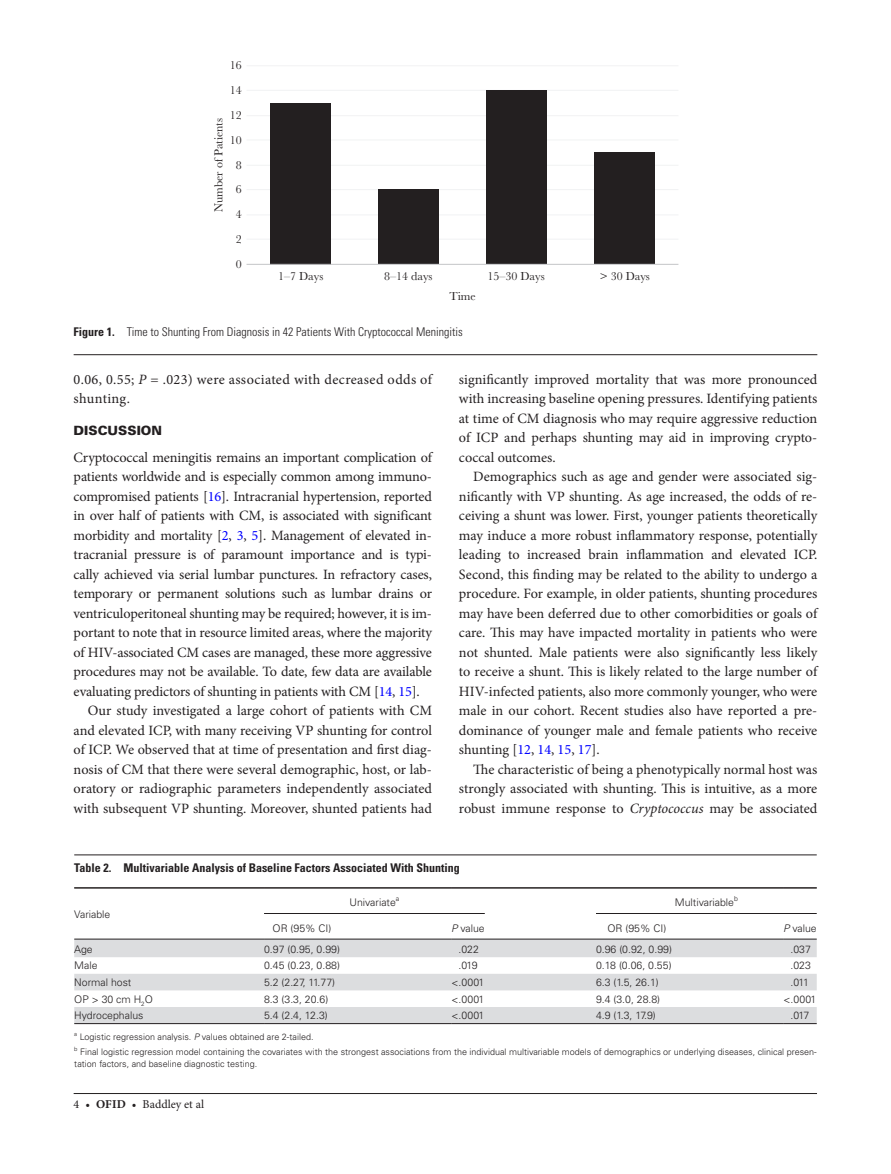
<style>
.page{position:relative;width:891px;height:1174px;background:#fff}
.page>*{position:absolute;margin:0;border:0;box-sizing:border-box;transform-origin:0 0}
.t1{font:14.25px/19.5px "Minion Pro";letter-spacing:-.01em;color:#231f20;text-align:justify}
.t2{font:14.25px/19.5px "Minion Pro";letter-spacing:.025em;color:#231f20}
.t3{font:900 12.75px "Univers LT Std";color:#231f20}
.t4{font:300 condensed 12px "Univers LT Std";color:#231f20}
.t5{font:700 condensed 12px "Univers LT Std";color:#231f20}
.t6{font:12px "Baskerville MT Std";color:#231f20}
.t7{font:12px "Minion Pro";letter-spacing:.005em;color:#231f20}
.t8{font:300 10.5px "Univers LT Std";color:#231f20}
.t9{font:300 9px/15px "Univers LT Std";color:#231f20}
.s1{font-weight:700}
.s2{font-style:italic}
.s3{color:#00f}
</style>
<div class="page">
<hr style="left:74px;top:1093px;width:743px;height:1px;background:#231f20">
<hr style="left:74px;top:854px;width:743px;height:1px;background:#231f20">
<svg style="left:74px;top:940px;width:743px;height:83px;fill:#dcdddf"></svg>
<hr style="left:264px;top:887px;width:187px;height:1px;background:#231f20">
<hr style="left:451px;top:887px;width:145px;height:1px;background:#231f20">
<hr style="left:596px;top:887px;width:187px;height:1px;background:#231f20">
<hr style="left:783px;top:887px;width:34px;height:1px;background:#231f20">
<hr style="left:264px;top:939px;width:187px;height:1px;background:#231f20">
<hr style="left:451px;top:939px;width:145px;height:1px;background:#231f20">
<hr style="left:596px;top:939px;width:187px;height:1px;background:#231f20">
<hr style="left:783px;top:939px;width:34px;height:1px;background:#231f20">
<hr style="left:74px;top:1023px;width:190px;height:1px;background:#231f20">
<hr style="left:264px;top:1023px;width:187px;height:1px;background:#231f20">
<hr style="left:451px;top:1023px;width:145px;height:1px;background:#231f20">
<hr style="left:596px;top:1023px;width:187px;height:1px;background:#231f20">
<hr style="left:783px;top:1023px;width:34px;height:1px;background:#231f20">
<hr style="left:74px;top:887px;width:190px;height:1px;background:#231f20">
<hr style="left:74px;top:939px;width:190px;height:1px;background:#231f20">
<hr style="left:264px;top:913px;width:221px;height:1px;background:#231f20">
<hr style="left:596px;top:913px;width:221px;height:1px;background:#231f20">
<hr style="left:74px;top:354px;width:743px;height:1px;background:#231f20">
<hr style="left:247px;top:65px;width:431px;height:1px;background:#f2f3f4">
<hr style="left:247px;top:90px;width:431px;height:1px;background:#f2f3f4">
<hr style="left:247px;top:115px;width:431px;height:1px;background:#f2f3f4">
<hr style="left:247px;top:139px;width:431px;height:1px;background:#f2f3f4">
<hr style="left:247px;top:165px;width:431px;height:1px;background:#f2f3f4">
<hr style="left:247px;top:189px;width:431px;height:1px;background:#f2f3f4">
<hr style="left:247px;top:214px;width:431px;height:1px;background:#f2f3f4">
<hr style="left:247px;top:239px;width:431px;height:1px;background:#f2f3f4">
<div style="left:595px;top:153px;width:60px;height:111px;background:#231f20"></div>
<div style="left:486px;top:90px;width:60px;height:174px;background:#231f20"></div>
<div style="left:378px;top:190px;width:61px;height:74px;background:#231f20"></div>
<div style="left:271px;top:103px;width:60px;height:161px;background:#231f20"></div>
<hr style="left:247px;top:264px;width:431px;height:1px;background:#c7c8ca">
<p class="t6" style="left:230px;top:58px;width:13px">16</p>
<p class="t6" style="left:212px;top:212px;width:96px;rotate:-90deg">Number of Patients</p>
<p class="t6" style="left:230px;top:83px;width:13px">14</p>
<p class="t6" style="left:230px;top:108px;width:13px">12</p>
<p class="t6" style="left:230px;top:133px;width:13px">10</p>
<p class="t6" style="left:236px;top:158px;width:7px">8</p>
<p class="t6" style="left:236px;top:183px;width:7px">6</p>
<p class="t6" style="left:236px;top:207px;width:7px">4</p>
<p class="t6" style="left:236px;top:232px;width:7px">2</p>
<p class="t6" style="left:236px;top:257px;width:7px">0</p>
<p class="t6" style="left:278px;top:269px;width:47px">1–7 Days</p>
<p class="t6" style="left:384px;top:269px;width:50px">8–14 days</p>
<p class="t6" style="left:488px;top:269px;width:59px">15–30 Days</p>
<p class="t6" style="left:600px;top:269px;width:52px">&gt; 30 Days</p>
<p class="t6" style="left:449px;top:289px;width:28px">Time</p>
<p class="t4" style="left:74px;top:325px;width:391px"><span class="s1">Figure 1.</span> Time to Shunting From Diagnosis in 42 Patients With Cryptococcal Meningitis</p>
<p class="t2" style="left:74px;top:370px;width:360px">0.06, 0.55; <span class="s2">P</span> = .023) were associated with decreased odds of shunting.</p>
<p class="t3" style="left:74px;top:422px;width:90px">DISCUSSION</p>
<p class="t1" style="left:74px;top:448px;width:360px">Cryptococcal meningitis remains an important complication of</p>
<p class="t1" style="left:74px;top:467px;width:360px">patients worldwide and is especially common among immuno-</p>
<p class="t1" style="left:74px;top:487px;width:360px">compromised patients [<span class="s3">16</span>]. Intracranial hypertension, reported</p>
<p class="t1" style="left:74px;top:506px;width:360px">in over half of patients with CM, is associated with significant</p>
<p class="t1" style="left:74px;top:526px;width:360px">morbidity and mortality [<span class="s3">2</span>, <span class="s3">3</span>, <span class="s3">5</span>]. Management of elevated in-</p>
<p class="t1" style="left:74px;top:545px;width:360px">tracranial pressure is of paramount importance and is typi-</p>
<p class="t1" style="left:74px;top:565px;width:360px">cally achieved via serial lumbar punctures. In refractory cases,</p>
<p class="t1" style="left:74px;top:584px;width:360px">temporary or permanent solutions such as lumbar drains or</p>
<p class="t1" style="left:74px;top:604px;width:360px">ventriculoperitoneal shunting may be required; however, it is im-</p>
<p class="t1" style="left:74px;top:623px;width:360px">portant to note that in resource limited areas, where the majority</p>
<p class="t1" style="left:74px;top:643px;width:360px">of HIV-associated CM cases are managed, these more aggressive</p>
<p class="t1" style="left:74px;top:662px;width:360px">procedures may not be available. To date, few data are available</p>
<p class="t1" style="left:74px;top:681px;width:348px">evaluating predictors of shunting in patients with CM [<span class="s3">14</span>, <span class="s3">15</span>].</p>
<p class="t1" style="left:88px;top:701px;width:346px">Our study investigated a large cohort of patients with CM</p>
<p class="t1" style="left:74px;top:720px;width:360px">and elevated ICP, with many receiving VP shunting for control</p>
<p class="t1" style="left:74px;top:740px;width:360px">of ICP. We observed that at time of presentation and first diag-</p>
<p class="t1" style="left:74px;top:759px;width:360px">nosis of CM that there were several demographic, host, or lab-</p>
<p class="t1" style="left:74px;top:779px;width:360px">oratory or radiographic parameters independently associated</p>
<p class="t1" style="left:74px;top:798px;width:360px">with subsequent VP shunting. Moreover, shunted patients had</p>
<p class="t1" style="left:459px;top:369px;width:360px">significantly improved mortality that was more pronounced with increasing baseline opening pressures. Identifying patients at time of CM diagnosis who may require aggressive reduction of ICP and perhaps shunting may aid in improving crypto&shy;coccal outcomes.</p>
<p class="t1" style="left:459px;top:467px;width:360px;text-indent:14px">Demographics such as age and gender were associated sig&shy;nificantly with VP shunting. As age increased, the odds of re&shy;ceiving a shunt was lower. First, younger patients theoretically may induce a more robust inflammatory response, potentially leading to increased brain inflammation and elevated ICP.<br>Second, this finding may be related to the ability to undergo a procedure. For example, in older patients, shunting procedures may have been deferred due to other comorbidities or goals of care. This may have impacted mortality in patients who were not shunted. Male patients were also significantly less likely to receive a shunt. This is likely related to the large number of HIV-infected patients, also more commonly younger, who were male in our cohort. Recent studies also have reported a pre&shy;dominance of younger male and female patients who receive shunting [<span class="s3">12</span>, <span class="s3">14</span>, <span class="s3">15</span>, <span class="s3">17</span>].</p>
<p class="t1" style="left:459px;top:759px;width:360px;text-indent:14px">The characteristic of being a phenotypically normal host was strongly associated with shunting. This is intuitive, as a more robust immune response to <span class="s2">Cryptococcus</span> may be associated</p>
<p class="t5" style="left:74px;top:860px;width:387px">Table 2. Multivariable Analysis of Baseline Factors Associated With Shunting</p>
<p class="t8" style="left:74px;top:908px;width:38px">Variable</p>
<p class="t8" style="left:349px;top:896px;width:51px">Univariate<sup>a</sup></p>
<p class="t8" style="left:675px;top:896px;width:65px">Multivariable<sup>b</sup></p>
<p class="t8" style="left:273px;top:922px;width:60px">OR (95% CI)</p>
<p class="t8" style="left:451px;top:922px;width:35px"><span class="s2">P</span> value</p>
<p class="t8" style="left:607px;top:922px;width:60px">OR (95% CI)</p>
<p class="t8" style="left:783px;top:922px;width:35px"><span class="s2">P</span> value</p>
<p class="t8" style="left:74px;top:943px;width:20px">Age</p>
<p class="t8" style="left:264px;top:943px;width:77px">0.97 (0.95, 0.99)</p>
<p class="t8" style="left:459px;top:943px;width:22px">.022</p>
<p class="t8" style="left:596px;top:943px;width:77px">0.96 (0.92, 0.99)</p>
<p class="t8" style="left:790px;top:943px;width:22px">.037</p>
<p class="t8" style="left:74px;top:959px;width:25px">Male</p>
<p class="t8" style="left:264px;top:959px;width:77px">0.45 (0.23, 0.88)</p>
<p class="t8" style="left:459px;top:959px;width:21px">.019</p>
<p class="t8" style="left:596px;top:959px;width:77px">0.18 (0.06, 0.55)</p>
<p class="t8" style="left:791px;top:959px;width:22px">.023</p>
<p class="t8" style="left:74px;top:976px;width:59px">Normal host</p>
<p class="t8" style="left:264px;top:976px;width:73px">5.2 (2.27, 11.77)</p>
<p class="t8" style="left:452px;top:976px;width:34px">&lt;.0001</p>
<p class="t8" style="left:596px;top:976px;width:64px">6.3 (1.5, 26.1)</p>
<p class="t8" style="left:791px;top:976px;width:20px">.011</p>
<p class="t8" style="left:74px;top:992px;width:80px">OP &gt; 30 cm H<sub>2</sub>O</p>
<p class="t8" style="left:264px;top:992px;width:66px">8.3 (3.3, 20.6)</p>
<p class="t8" style="left:452px;top:992px;width:34px">&lt;.0001</p>
<p class="t8" style="left:596px;top:992px;width:66px">9.4 (3.0, 28.8)</p>
<p class="t8" style="left:784px;top:992px;width:34px">&lt;.0001</p>
<p class="t8" style="left:74px;top:1009px;width:71px">Hydrocephalus</p>
<p class="t8" style="left:264px;top:1009px;width:65px">5.4 (2.4, 12.3)</p>
<p class="t8" style="left:452px;top:1009px;width:34px">&lt;.0001</p>
<p class="t8" style="left:596px;top:1009px;width:61px">4.9 (1.3, 17.9)</p>
<p class="t8" style="left:790px;top:1009px;width:20px">.017</p>
<p class="t9" style="left:74px;top:1030px;width:744px"><sup>a</sup> Logistic regression analysis. <span class="s2">P</span> values obtained are 2-tailed.<br><sup>b</sup> Final logistic regression model containing the covariates with the strongest associations from the individual multivariable models of demographics or underlying diseases, clinical presen-</p>
<p class="t9" style="left:74px;top:1057px;width:185px">tation factors, and baseline diagnostic testing.</p>
<p class="t7" style="left:74px;top:1096px;width:132px">4 • <span class="s1">ofid</span> • Baddley et al</p>
</div>
